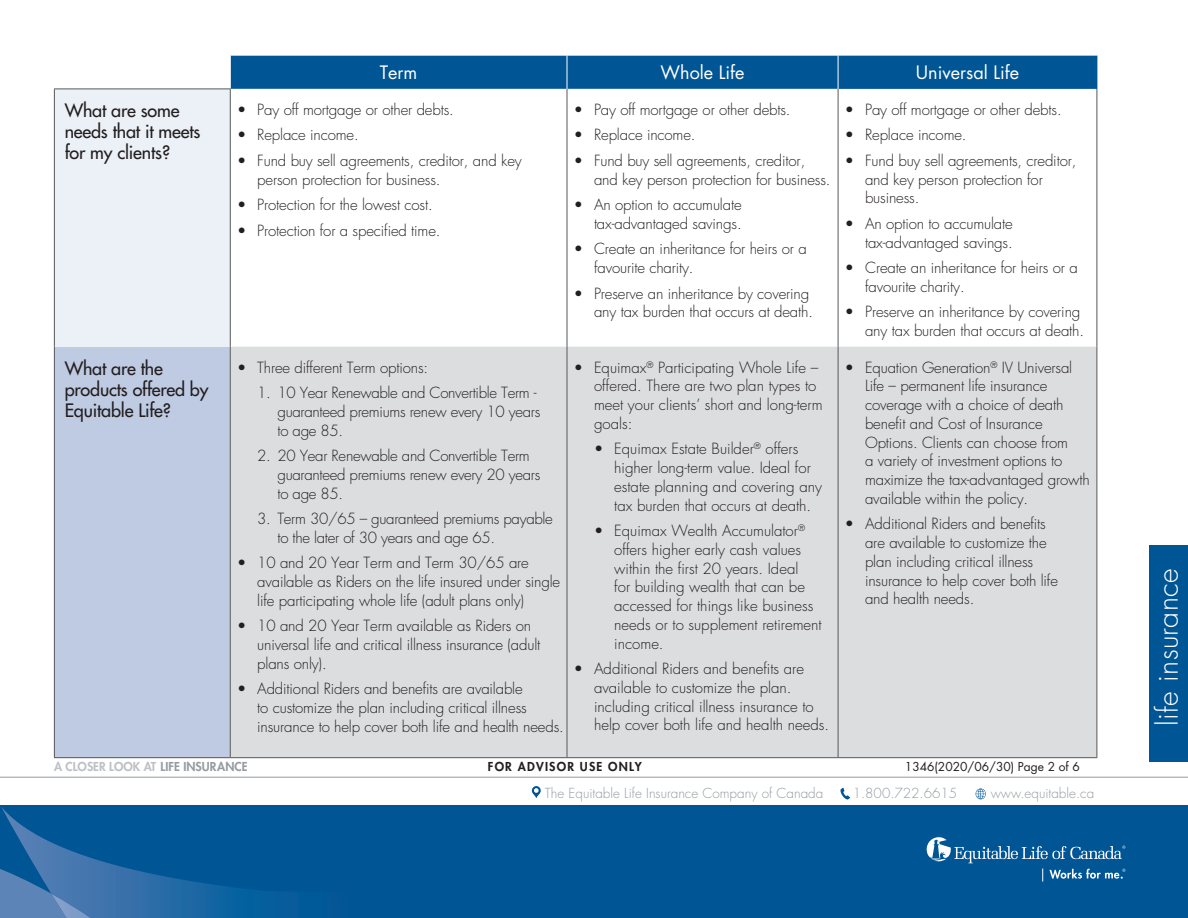
<style>
.page{position:relative;width:1188px;height:918px;background:#fff}
.page>*{position:absolute;margin:0;border:0;box-sizing:border-box;transform-origin:0 0}
.t1{font:300 28.5px "Futura Std";letter-spacing:.01em;color:#fff}
.t2{font:500 18px/21px "Futura Std";letter-spacing:-.01em;color:#231f20}
.t3{font:18px "Futura Std";color:#fff}
.t4{font:300 15px/18.8px "Futura Std";letter-spacing:-.01em;color:#231f20}
.t5{font:300 13.5px "Futura Std";color:#959ca1}
.t6{font:800 12px "Futura Std";color:#bcc1c6}
.t7{font:12px "Futura Std";color:#231f20}
.t8{font:800 12px "Futura Std";letter-spacing:.1em;color:#231f20}
.s1{color:#959ca1}
</style>
<div class="page">
<div style="left:1149px;top:545px;width:39px;height:217px;background:#005595"></div>
<div style="left:0;top:806px;width:1188px;height:112px;background:#005595"></div>
<div style="left:0;top:805px;width:1095px;height:113px;background:#005595"></div>
<svg style="left:0;top:807px;width:259px;height:111px"></svg>
<svg style="left:1049px;top:869px;width:76px;height:10px"></svg>
<svg style="left:926px;top:837px;width:199px;height:26px"></svg>
<svg style="left:1042px;top:869px;width:1px;height:13px"></svg>
<hr style="left:0;top:777px;width:1188px;height:1px;background:#959ca1">
<svg style="left:841px;top:788px;width:9px;height:12px"></svg>
<svg style="left:531px;top:786px;width:10px;height:12px"></svg>
<svg style="left:976px;top:788px;width:10px;height:11px"></svg>
<div style="left:231px;top:56px;width:607px;height:33px;background:#005595"></div>
<div style="left:838px;top:55px;width:259px;height:34px;background:#005595"></div>
<div style="left:54px;top:89px;width:176px;height:258px;background:#ecf1f7"></div>
<svg style="left:231px;top:89px;width:866px;height:258px"></svg>
<div style="left:54px;top:347px;width:176px;height:411px;background:#bfcbe3"></div>
<div style="left:231px;top:347px;width:866px;height:410px;background:#dcdddf"></div>
<hr style="left:54px;top:89px;width:1px;height:258px;background:#57585a">
<hr style="left:230px;top:89px;width:1px;height:258px;background:#57585a">
<hr style="left:567px;top:89px;width:1px;height:258px;background:#57585a">
<hr style="left:838px;top:89px;width:1px;height:258px;background:#57585a">
<hr style="left:1097px;top:89px;width:1px;height:258px;background:#57585a">
<hr style="left:567px;top:55px;width:1px;height:34px;background:#fff">
<hr style="left:838px;top:55px;width:1px;height:34px;background:#fff">
<hr style="left:1097px;top:55px;width:1px;height:34px;background:#005595">
<hr style="left:838px;top:55px;width:259px;height:1px;background:#fff">
<hr style="left:54px;top:89px;width:177px;height:1px;background:#57585a">
<hr style="left:54px;top:347px;width:1px;height:410px;background:#57585a">
<hr style="left:230px;top:347px;width:1px;height:410px;background:#57585a">
<hr style="left:567px;top:347px;width:1px;height:410px;background:#57585a">
<hr style="left:838px;top:347px;width:1px;height:410px;background:#57585a">
<hr style="left:1097px;top:347px;width:1px;height:410px;background:#57585a">
<hr style="left:54px;top:757px;width:176px;height:1px;background:#57585a">
<hr style="left:230px;top:757px;width:337px;height:1px;background:#57585a">
<hr style="left:567px;top:757px;width:271px;height:1px;background:#57585a">
<hr style="left:838px;top:757px;width:259px;height:1px;background:#57585a">
<p class="t3" style="left:380px;top:61px;width:39px">Term</p>
<p class="t3" style="left:661px;top:61px;width:85px">Whole Life</p>
<p class="t3" style="left:916px;top:61px;width:105px">Universal Life</p>
<p class="t2" style="left:65px;top:100px;width:137px">What are some needs that it meets for my clients?</p>
<p class="t4" style="left:237px;top:100px;width:218px">• Pay off mortgage or other debts.</p>
<p class="t4" style="left:237px;top:126px;width:123px">• Replace income.</p>
<p class="t4" style="left:257px;top:151px;width:266px;text-indent:-20px">• Fund buy sell agreements, creditor, and key person protection for business.</p>
<p class="t4" style="left:237px;top:196px;width:197px">• Protection for the lowest cost.</p>
<p class="t4" style="left:237px;top:221px;width:205px">• Protection for a specified time.</p>
<p class="t4" style="left:574px;top:100px;width:218px">• Pay off mortgage or other debts.</p>
<p class="t4" style="left:574px;top:126px;width:123px">• Replace income.</p>
<p class="t4" style="left:594px;top:151px;width:238px;text-indent:-20px">• Fund buy sell agreements, creditor, and key person protection for business.</p>
<p class="t4" style="left:574px;top:196px;width:169px;text-align:right">• An option to accumulate tax-advantaged savings.</p>
<p class="t4" style="left:594px;top:240px;width:214px;text-indent:-20px">• Create an inheritance for heirs or a favourite charity.</p>
<p class="t4" style="left:574px;top:284px;width:241px;text-align:right">• Preserve an inheritance by covering any tax burden that occurs at death.</p>
<p class="t2" style="left:65px;top:358px;width:145px">What are the products offered by<br>Equitable Life?</p>
<p class="t4" style="left:237px;top:358px;width:193px">• Three different Term options:</p>
<p class="t4" style="left:278px;top:384px;width:264px;text-indent:-20px">1. 10 Year Renewable and Convertible Term - guaranteed premiums renew every 10 years to age 85.</p>
<p class="t4" style="left:278px;top:447px;width:264px;text-indent:-20px">2. 20 Year Renewable and Convertible Term guaranteed premiums renew every 20 years to age 85.</p>
<p class="t4" style="left:278px;top:510px;width:277px;text-indent:-20px">3. Term 30/65 – guaranteed premiums payable to the later of 30 years and age 65.</p>
<p class="t4" style="left:257px;top:554px;width:304px;text-indent:-20px">• 10 and 20 Year Term and Term 30/65 are available as Riders on the life insured under single life participating whole life (adult plans only)</p>
<p class="t4" style="left:257px;top:617px;width:285px;text-indent:-20px">• 10 and 20 Year Term available as Riders on universal life and critical illness insurance (adult plans only).</p>
<p class="t4" style="left:257px;top:680px;width:308px;text-indent:-20px">• Additional Riders and benefits are available<br>to customize the plan including critical illness insurance to help cover both life and health needs.</p>
<p class="t4" style="left:594px;top:358px;width:230px;text-indent:-20px">• Equimax<sup>®</sup> Participating Whole Life – offered. There are two plan types to meet your clients’ short and long-term goals:</p>
<p class="t4" style="left:614px;top:440px;width:209px;text-indent:-20px">• Equimax Estate Builder<sup>®</sup> offers higher long-term value. Ideal for estate planning and covering any tax burden that occurs at death.</p>
<p class="t4" style="left:614px;top:522px;width:209px;text-indent:-20px">• Equimax Wealth Accumulator<sup>® </sup>offers higher early cash values within the first 20 years. Ideal<br>for building wealth that can be accessed for things like business needs or to supplement retirement income.</p>
<p class="t4" style="left:594px;top:660px;width:237px;text-indent:-20px">• Additional Riders and benefits are available to customize the plan. including critical illness insurance to help cover both life and health needs.</p>
<p class="t4" style="left:845px;top:100px;width:218px">• Pay off mortgage or other debts.</p>
<p class="t4" style="left:845px;top:126px;width:123px">• Replace income.</p>
<p class="t4" style="left:865px;top:151px;width:213px;text-indent:-20px">• Fund buy sell agreements, creditor, and key person protection for business.</p>
<p class="t4" style="left:845px;top:214px;width:169px;text-align:right">• An option to accumulate tax-advantaged savings.</p>
<p class="t4" style="left:865px;top:259px;width:214px;text-indent:-20px">• Create an inheritance for heirs or a favourite charity.</p>
<p class="t4" style="left:845px;top:303px;width:241px;text-align:right">• Preserve an inheritance by covering any tax burden that occurs at death.</p>
<p class="t4" style="left:865px;top:358px;width:226px;text-indent:-20px">• Equation Generation<sup>®</sup> IV Universal<br>Life – permanent life insurance coverage with a choice of death benefit and Cost of Insurance<br>Options. Clients can choose from<br>a variety of investment options to maximize the tax-advantaged growth available within the policy.</p>
<p class="t4" style="left:865px;top:515px;width:194px;text-indent:-20px">• Additional Riders and benefits are available to customize the plan including critical illness insurance to help cover both life and health needs.</p>
<p class="t6" style="left:54px;top:759px;width:195px">A CLOSER LOOK AT <span class="s1">LIFE INSURANCE</span></p>
<p class="t8" style="left:488px;top:759px;width:155px">FOR ADVISOR USE ONLY</p>
<p class="t7" style="left:905px;top:759px;width:177px">1346(2020/06/30) Page 2 of 6</p>
<p class="t5" style="left:545px;top:785px;width:280px">The Equitable Life Insurance Company of Canada</p>
<p class="t5" style="left:853px;top:785px;width:106px">1.800.722.6615</p>
<p class="t5" style="left:991px;top:785px;width:105px">www.equitable.ca</p>
<h1 class="t1" style="left:1150px;top:726px;width:159px;rotate:-90deg">life insurance</h1>
</div>
